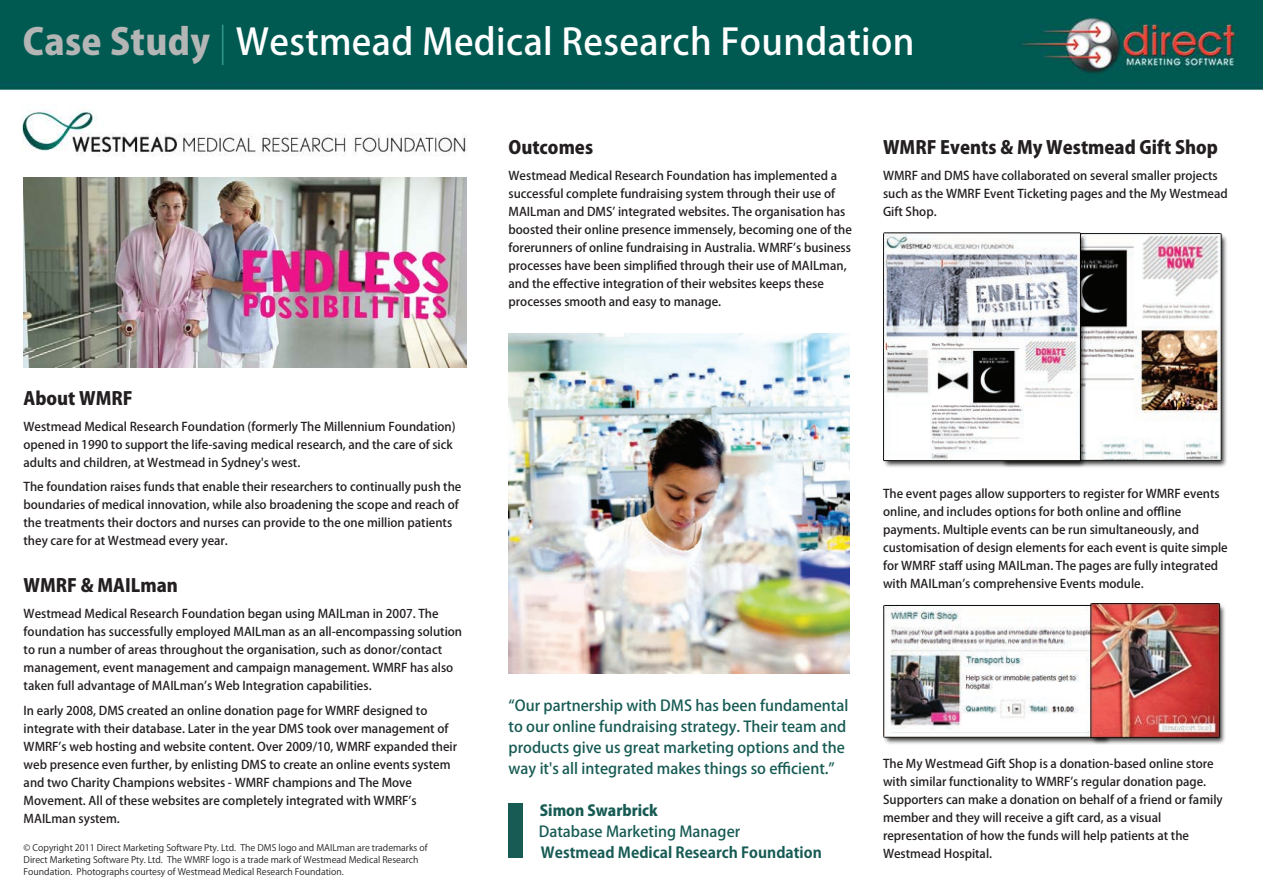
<style>
.page{position:relative;width:1263px;height:893px;background:#fff}
.page>*{position:absolute;margin:0;border:0;box-sizing:border-box;transform-origin:0 0}
.t1{font:500 36.15px "Koz Go Pro";letter-spacing:.01em;color:#fff}
.t2{font:800 18px "Koz Go Pro";color:#231f20}
.t3{font:500 15px/21px "Koz Go Pro";color:#175b54}
.t4{font:700 15px/21px "Koz Go Pro";color:#175b54}
.t5{font:500 12px/18px "Koz Go Pro";color:#231f20}
.t6{font:9px/12px "Koz Go Pro";color:#231f20}
.s1{font-weight:800;color:#b4b5b5}
.s2{font-weight:200;color:#389f91}
.s3{font-weight:800}
.s4{font-weight:500}
</style>
<div class="page">
<img style="left:0;top:1px;width:1263px;height:857px">
<img style="left:508px;top:333px;width:342px;height:341px">
<div style="left:502px;top:272px;width:363px;height:61px;background:#fff"></div>
<div style="left:502px;top:674px;width:357px;height:117px;background:#fff"></div>
<img style="left:24px;top:178px;width:442px;height:189px">
<div style="left:508px;top:803px;width:14px;height:55px;background:#175b54"></div>
<img style="left:883px;top:232px;width:344px;height:235px">
<img style="left:883px;top:604px;width:342px;height:140px">
<p class="t1" style="left:23px;top:18px;width:893px"><span class="s1">Case Study</span> <span class="s2">|</span> Westmead Medical Research Foundation</p>
<p class="t2" style="left:24px;top:387px;width:111px">About WMRF</p>
<p class="t5" style="left:24px;top:418px;width:434px">Westmead Medical Research Foundation (formerly The Millennium Foundation) opened in 1990 to support the life-saving medical research, and the care of sick adults and children, at Westmead in Sydney's west.</p>
<p class="t5" style="left:24px;top:478px;width:439px">The foundation raises funds that enable their researchers to continually push the boundaries of medical innovation, while also broadening the scope and reach of the treatments their doctors and nurses can provide to the one million patients they care for at Westmead every year.</p>
<p class="t2" style="left:24px;top:574px;width:156px">WMRF &amp; MAILman</p>
<p class="t5" style="left:24px;top:605px;width:440px">Westmead Medical Research Foundation began using MAILman in 2007. The foundation has successfully employed MAILman as an all-encompassing solution to run a number of areas throughout the organisation, such as donor/contact management, event management and campaign management. WMRF has also taken full advantage of MAILmanʼs Web Integration capabilities.</p>
<p class="t5" style="left:24px;top:702px;width:435px">In early 2008, DMS created an online donation page for WMRF designed to integrate with their database. Later in the year DMS took over management of WMRFʼs web hosting and website content. Over 2009/10, WMRF expanded their web presence even further, by enlisting DMS to create an online events system and two Charity Champions websites - WMRF champions and The Move Movement. All of these websites are completely integrated with WMRFʼs MAILman system.</p>
<p class="t6" style="left:24px;top:842px;width:405px">© Copyright 2011 Direct Marketing Software Pty. Ltd. The DMS logo and MAILman are trademarks of<br>Direct Marketing Software Pty. Ltd. The WMRF logo is a trade mark of Westmead Medical Research<br>Foundation. Photographs courtesy of Westmead Medical Research Foundation.</p>
<p class="t2" style="left:508px;top:136px;width:86px">Outcomes</p>
<p class="t5" style="left:508px;top:167px;width:345px">Westmead Medical Research Foundation has implemented a successful complete fundraising system through their use of MAILman and DMSʼ integrated websites. The organisation has boosted their online presence immensely, becoming one of the forerunners of online fundraising in Australia. WMRFʼs business processes have been simplified through their use of MAILman, and the effective integration of their websites keeps these processes smooth and easy to manage.</p>
<p class="t2" style="left:883px;top:136px;width:336px">WMRF Events &amp; My Westmead Gift Shop</p>
<p class="t5" style="left:883px;top:167px;width:346px">WMRF and DMS have collaborated on several smaller projects such as the WMRF Event Ticketing pages and the My Westmead<br>Gift Shop.</p>
<p class="t5" style="left:883px;top:485px;width:346px">The event pages allow supporters to register for WMRF events online, and includes options for both online and offline payments. Multiple events can be run simultaneously, and customisation of design elements for each event is quite simple for WMRF staff using MAILman. The pages are fully integrated with MAILmanʼs comprehensive Events module.</p>
<p class="t3" style="left:508px;top:696px;width:341px">“Our partnership with DMS has been fundamental to our online fundraising strategy. Their team and products give us great marketing options and the way it's all integrated makes things so efficient.”</p>
<p class="t4" style="left:539px;top:801px;width:284px"><span class="s3">Simon Swarbrick<br></span><span class="s4">Database Marketing Manager<br></span>Westmead Medical Research Foundation</p>
<p class="t5" style="left:883px;top:755px;width:341px">The My Westmead Gift Shop is a donation-based online store with similar functionality to WMRFʼs regular donation page.<br>Supporters can make a donation on behalf of a friend or family member and they will receive a gift card, as a visual representation of how the funds will help patients at the Westmead Hospital.</p>
</div>
